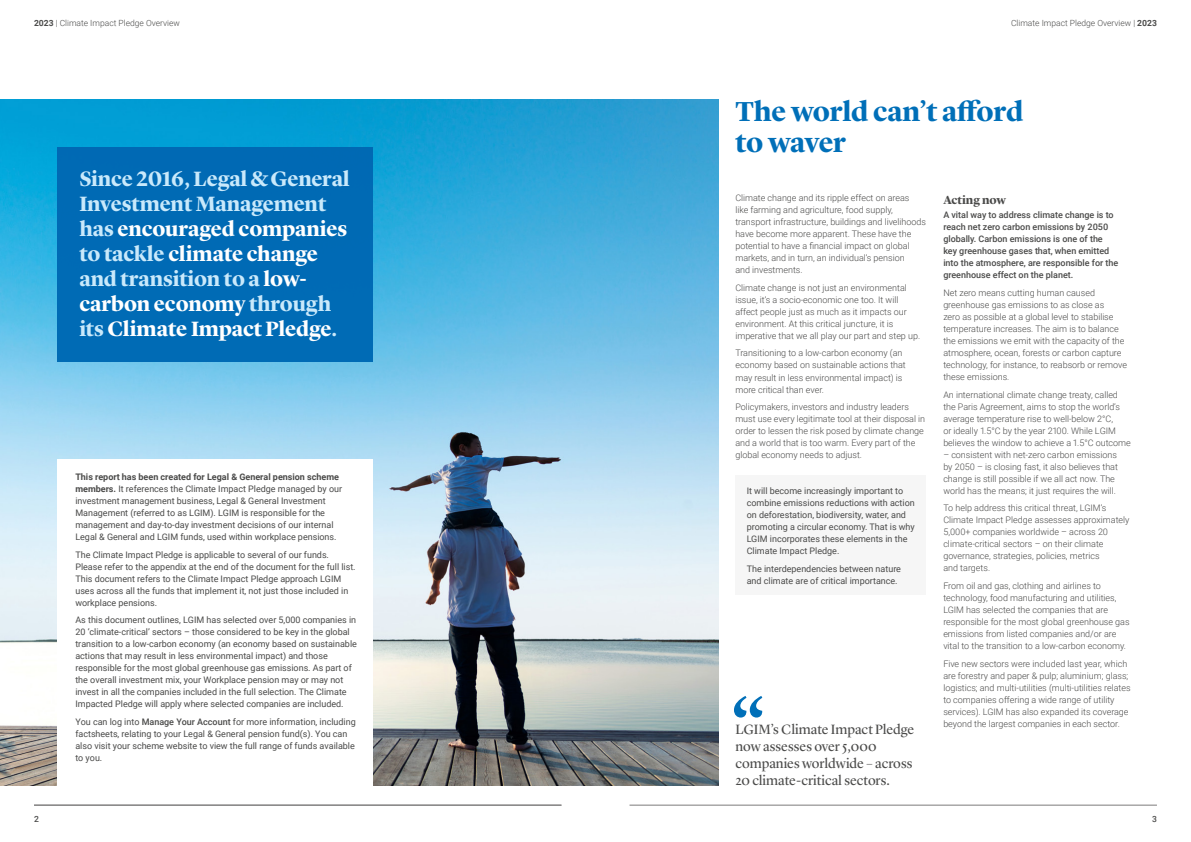
<style>
.page{position:relative;width:1191px;height:842px;background:#fff}
.page>*{position:absolute;margin:0;border:0;box-sizing:border-box;transform-origin:0 0}
.H1_Lyon_30_Bd{font:700 28.5px/31px "Lyon Display";letter-spacing:-.005em;color:#006fb8}
.H2_Lyon_16_Bd{font:700 21.5px/25px "Lyon Display";letter-spacing:-.005em;color:#c9e9fb}
.Quote_Lyon_14_Rg{font:14px/17px "Lyon Display";color:#4a4a49}
.Body_9_Lt{font:700 12px "Lyon Display";color:#4a4a49}
.Body_9_Lt-2{font:300 9px/12px "Roboto";color:#4a4a49}
.Box_body{font:9px/12px "Roboto";color:#4a4a49}
.Body_9_Lt-3{font:500 9px/12px "Roboto";color:#4a4a49}
.t1{font:300 8.5px "Roboto";color:#4a4a49}
.t2{font:500 8.5px "Roboto";color:#4a4a49}
.s1{font-weight:700}
.s2{color:#fff}
.s3{font-weight:500}
</style>
<div class="page">
<img style="left:0;top:99px;width:718px;height:686px">
<hr style="left:629px;top:805px;width:528px;height:1px;background:#7c7b7b">
<hr style="left:34px;top:805px;width:527px;height:1px;background:#7c7b7b">
<div style="left:735px;top:476px;width:191px;height:119px;background:#f6f6f6"></div>
<div style="left:57px;top:147px;width:315px;height:215px;background:#006fb8"></div>
<div style="left:57px;top:460px;width:315px;height:328px;background:#fff"></div>
<svg style="left:734px;top:696px;width:28px;height:21px"></svg>
<p class="t1" style="left:34px;top:17px;width:147px"><span class="s1">2023</span> | Climate Impact Pledge Overview</p>
<p class="t1" style="left:1011px;top:17px;width:147px">Climate Impact Pledge Overview | <span class="s1">2023</span></p>
<p class="H2_Lyon_16_Bd" style="left:79px;top:165px;width:272px">Since 2016, Legal &amp; General<br>Investment Management has <span class="s2">encouraged companies </span>to tackle <span class="s2">climate change </span>and transition to a <span class="s2">low&shy;carbon economy</span> through its <span class="s2">Climate Impact Pledge</span>.</p>
<p class="Box_body" style="left:75px;top:470px;width:268px"><span class="s1">This report has been created for Legal &amp; General pension scheme members.</span> It references the Climate Impact Pledge managed by our investment management business, Legal &amp; General Investment Management (referred to as LGIM). LGIM is responsible for the management and day-to-day investment decisions of our internal Legal &amp; General and LGIM funds, used within workplace pensions.</p>
<p class="Box_body" style="left:75px;top:548px;width:282px">The Climate Impact Pledge is applicable to several of our funds.<br>Please refer to the appendix at the end of the document for the full list.<br>This document refers to the Climate Impact Pledge approach LGIM uses across all the funds that implement it, not just those included in workplace pensions.</p>
<p class="Box_body" style="left:75px;top:614px;width:283px">As this document outlines, LGIM has selected over 5,000 companies in 20 ‘climate-critical’ sectors – those considered to be key in the global transition to a low-carbon economy (an economy based on sustainable actions that may result in less environmental impact) and those responsible for the most global greenhouse gas emissions. As part of the overall investment mix, your Workplace pension may or may not invest in all the companies included in the full selection. The Climate Impacted Pledge will apply where selected companies are included.</p>
<p class="Box_body" style="left:75px;top:715px;width:282px">You can log into <span class="s3">Manage Your Account</span> for more information, including factsheets, relating to your Legal &amp; General pension fund(s). You can also visit your scheme website to view the full range of funds available to you.</p>
<p class="H1_Lyon_30_Bd" style="left:735px;top:93px;width:289px">The world can’t afford to waver</p>
<p class="Body_9_Lt-2" style="left:735px;top:192px;width:192px">Climate change and its ripple effect on areas<br>like farming and agriculture, food supply, transport infrastructure, buildings and livelihoods have become more apparent. These have the potential to have a financial impact on global markets, and in turn, an individual’s pension<br>and investments.</p>
<p class="Body_9_Lt-2" style="left:735px;top:281px;width:186px">Climate change is not just an environmental issue, it’s a socio-economic one too. It will affect people just as much as it impacts our environment. At this critical juncture, it is imperative that we all play our part and step up.</p>
<p class="Body_9_Lt-2" style="left:735px;top:347px;width:172px">Transitioning to a low-carbon economy (an economy based on sustainable actions that may result in less environmental impact) is more critical than ever.</p>
<p class="Body_9_Lt-2" style="left:735px;top:401px;width:191px">Policymakers, investors and industry leaders must use every legitimate tool at their disposal in order to lessen the risk posed by climate change and a world that is too warm. Every part of the global economy needs to adjust.</p>
<p class="Box_body" style="left:746px;top:484px;width:170px">It will become increasingly important to combine emissions reductions with action on deforestation, biodiversity, water, and promoting a circular economy. That is why LGIM incorporates these elements in the Climate Impact Pledge.</p>
<p class="Box_body" style="left:746px;top:562px;width:156px">The interdependencies between nature and climate are of critical importance.</p>
<p class="Quote_Lyon_14_Rg" style="left:735px;top:720px;width:180px">LGIM’s Climate Impact Pledge now assesses over 5,000 companies worldwide – across<br>20 climate-critical sectors.</p>
<p class="Body_9_Lt" style="left:943px;top:190px;width:64px">Acting now</p>
<p class="Body_9_Lt-3" style="left:943px;top:209px;width:176px">A vital way to address climate change is to reach net zero carbon emissions by 2050 globally. Carbon emissions is one of the key greenhouse gases that, when emitted into the atmosphere, are responsible for the greenhouse effect on the planet.</p>
<p class="Body_9_Lt-2" style="left:943px;top:286px;width:185px">Net zero means cutting human caused greenhouse gas emissions to as close as<br>zero as possible at a global level to stabilise temperature increases. The aim is to balance the emissions we emit with the capacity of the atmosphere, ocean, forests or carbon capture technology, for instance, to reabsorb or remove these emissions.</p>
<p class="Body_9_Lt-2" style="left:943px;top:388px;width:189px">An international climate change treaty, called the Paris Agreement, aims to stop the world’s average temperature rise to well-below 2°C,<br>or ideally 1.5°C by the year 2100. While LGIM believes the window to achieve a 1.5°C outcome</p>
<p class="Body_9_Lt-2" style="left:943px;top:448px;width:176px">– consistent with net-zero carbon emissions by 2050 – is closing fast, it also believes that change is still possible if we all act now. The world has the means; it just requires the will.</p>
<p class="Body_9_Lt-2" style="left:943px;top:502px;width:188px">To help address this critical threat, LGIM’s Climate Impact Pledge assesses approximately 5,000+ companies worldwide – across 20 climate-critical sectors – on their climate governance, strategies, policies, metrics<br>and targets.</p>
<p class="Body_9_Lt-2" style="left:943px;top:579px;width:188px">From oil and gas, clothing and airlines to technology, food manufacturing and utilities, LGIM has selected the companies that are responsible for the most global greenhouse gas emissions from listed companies and/or are vital to the transition to a low-carbon economy.</p>
<p class="Body_9_Lt-2" style="left:943px;top:657px;width:189px">Five new sectors were included last year, which are forestry and paper &amp; pulp; aluminium; glass; logistics; and multi-utilities (multi-utilities relates to companies offering a wide range of utility services). LGIM has also expanded its coverage beyond the largest companies in each sector.</p>
<p class="t2" style="left:34px;top:813px;width:6px">2</p>
<p class="t2" style="left:1152px;top:813px;width:6px">3</p>
</div>
